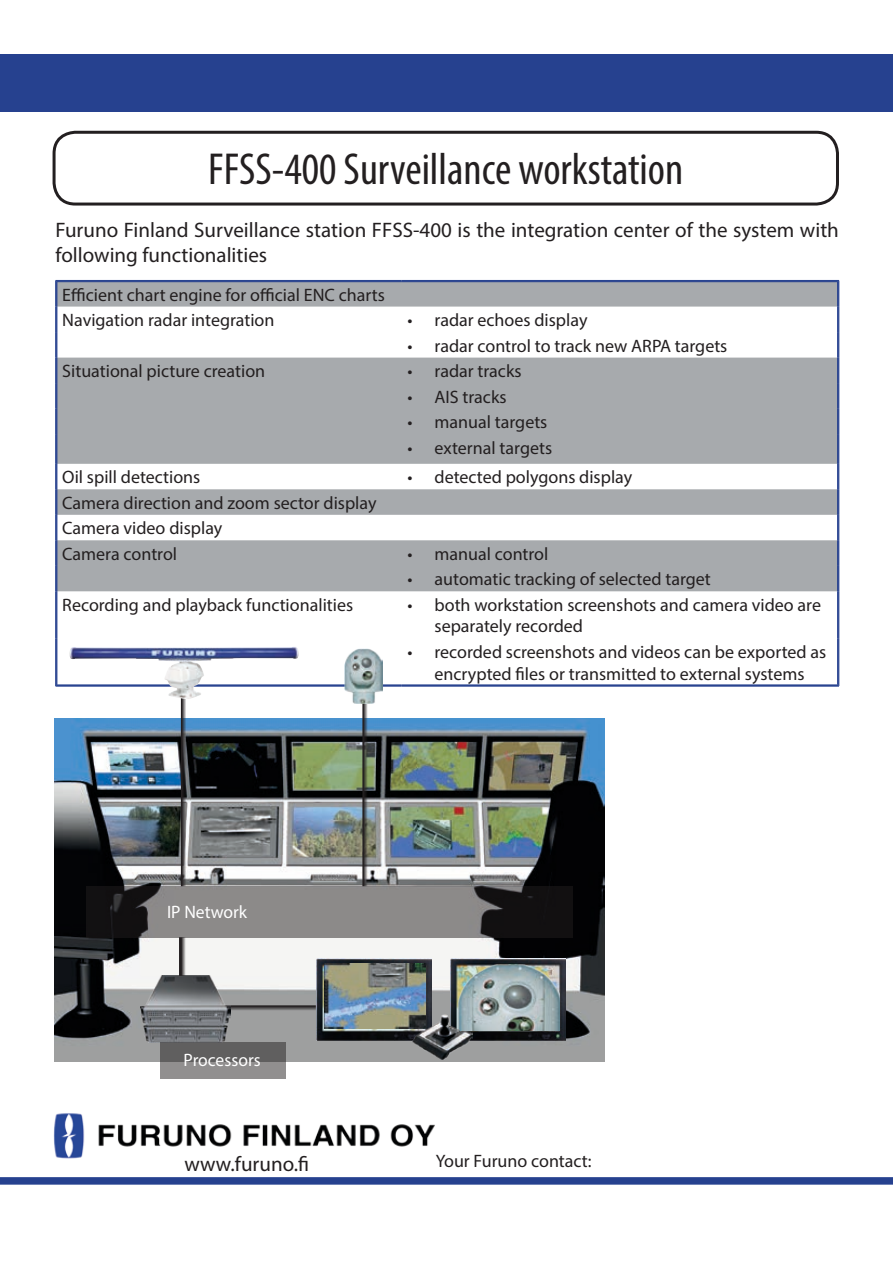
<style>
.page{position:relative;width:893px;height:1263px;background:#fff}
.page>*{position:absolute;margin:0;border:0;box-sizing:border-box;transform-origin:0 0}
.t1{font:condensed 45px "Myriad Pro";color:#231f20}
.t2{font:21px/25.2px "Myriad Pro";color:#231f20}
.t3{font:18px/25.5px "Myriad Pro";color:#231f20}
.t4{font:18px "Myriad Pro";color:#fff}
</style>
<div class="page">
<img style="left:53px;top:1113px;width:382px;height:46px">
<div style="left:0;top:55px;width:893px;height:57px;background:#26418f"></div>
<div style="left:0;top:1177px;width:893px;height:7px;background:#26418f"></div>
<svg style="left:58px;top:282px;width:779px;height:309px;fill:#a7aaad"></svg>
<hr style="left:56px;top:280px;width:346px;height:1px;background:#26418f">
<hr style="left:57px;top:281px;width:345px;height:1px;background:#26418f">
<hr style="left:402px;top:280px;width:437px;height:1px;background:#26418f">
<hr style="left:402px;top:281px;width:436px;height:1px;background:#26418f">
<svg style="left:55px;top:281px;width:3px;height:153px"></svg>
<svg style="left:837px;top:281px;width:3px;height:153px"></svg>
<hr style="left:55px;top:434px;width:1px;height:30px;background:#26418f">
<hr style="left:56px;top:434px;width:1px;height:30px;background:#26418f">
<hr style="left:57px;top:434px;width:1px;height:30px;background:#26418f">
<hr style="left:837px;top:434px;width:1px;height:30px;background:#26418f">
<hr style="left:838px;top:434px;width:1px;height:30px;background:#26418f">
<hr style="left:839px;top:434px;width:1px;height:30px;background:#26418f">
<svg style="left:55px;top:464px;width:3px;height:127px"></svg>
<svg style="left:837px;top:464px;width:3px;height:127px"></svg>
<hr style="left:55px;top:591px;width:1px;height:47px;background:#26418f">
<hr style="left:56px;top:591px;width:1px;height:47px;background:#26418f">
<hr style="left:57px;top:591px;width:1px;height:47px;background:#26418f">
<hr style="left:837px;top:591px;width:1px;height:47px;background:#26418f">
<hr style="left:838px;top:591px;width:1px;height:47px;background:#26418f">
<hr style="left:839px;top:591px;width:1px;height:47px;background:#26418f">
<hr style="left:55px;top:638px;width:1px;height:48px;background:#26418f">
<hr style="left:56px;top:638px;width:1px;height:47px;background:#26418f">
<hr style="left:57px;top:638px;width:1px;height:47px;background:#26418f">
<hr style="left:837px;top:638px;width:1px;height:47px;background:#26418f">
<hr style="left:838px;top:638px;width:1px;height:47px;background:#26418f">
<hr style="left:839px;top:638px;width:1px;height:48px;background:#26418f">
<hr style="left:56px;top:685px;width:346px;height:1px;background:#26418f">
<hr style="left:56px;top:686px;width:346px;height:1px;background:#26418f">
<hr style="left:402px;top:685px;width:436px;height:1px;background:#26418f">
<hr style="left:402px;top:686px;width:437px;height:1px;background:#26418f">
<div style="left:53px;top:131px;width:786px;height:75px;border:3px solid #231f20;border-radius:21px"></div>
<img style="left:55px;top:719px;width:550px;height:342px">
<svg style="left:230px;top:1005px;width:86px;height:6px"></svg>
<svg style="left:86px;top:886px;width:486px;height:51px;background:#666464"></svg>
<img style="left:141px;top:976px;width:89px;height:67px">
<svg style="left:160px;top:1042px;width:125px;height:37px;background:#767475"></svg>
<svg style="left:179px;top:937px;width:8px;height:39px"></svg>
<svg style="left:181px;top:699px;width:5px;height:187px"></svg>
<svg style="left:362px;top:704px;width:6px;height:182px"></svg>
<img style="left:345px;top:649px;width:37px;height:55px">
<img style="left:317px;top:958px;width:114px;height:82px">
<img style="left:324px;top:963px;width:102px;height:66px">
<img style="left:451px;top:958px;width:114px;height:82px">
<img style="left:457px;top:964px;width:102px;height:66px">
<img style="left:413px;top:1014px;width:59px;height:45px">
<img style="left:70px;top:647px;width:229px;height:52px">
<h1 class="t1" style="left:208px;top:142px;width:477px">FFSS-400 Surveillance workstation</h1>
<p class="t2" style="left:56px;top:217px;width:785px">Furuno Finland Surveillance station FFSS-400 is the integration center of the system with following functionalities</p>
<p class="t3" style="left:62px;top:281px;width:324px">Efficient chart engine for official ENC charts<br>Navigation radar integration</p>
<p class="t3" style="left:408px;top:307px;width:181px">• radar echoes display</p>
<p class="t3" style="left:408px;top:332px;width:321px">• radar control to track new ARPA targets</p>
<p class="t3" style="left:62px;top:358px;width:204px">Situational picture creation</p>
<p class="t3" style="left:408px;top:358px;width:116px">• radar tracks</p>
<p class="t3" style="left:408px;top:384px;width:101px">• AIS tracks</p>
<p class="t3" style="left:408px;top:409px;width:141px">• manual targets</p>
<p class="t3" style="left:408px;top:435px;width:146px">• external targets</p>
<p class="t3" style="left:62px;top:464px;width:140px">Oil spill detections</p>
<p class="t3" style="left:408px;top:464px;width:226px">• detected polygons display</p>
<p class="t3" style="left:62px;top:490px;width:316px">Camera direction and zoom sector display<br>Camera video display<br>Camera control</p>
<p class="t3" style="left:408px;top:541px;width:142px">• manual control</p>
<p class="t3" style="left:408px;top:566px;width:305px">• automatic tracking of selected target</p>
<p class="t3" style="left:62px;top:592px;width:292px">Recording and playback functionalities</p>
<p class="t3" style="left:435px;top:594px;width:388px;line-height:21.6px;text-indent:-27px">• both workstation screenshots and camera video are separately recorded</p>
<p class="t3" style="left:408px;top:641px;width:420px;line-height:21.6px;text-align:center">• recorded screenshots and videos can be exported as encrypted files or transmitted to external systems</p>
<p class="t4" style="left:167px;top:901px;width:82px">IP Network</p>
<p class="t4" style="left:184px;top:1049px;width:79px">Processors</p>
<p class="t2" style="left:185px;top:1151px;width:126px">www.furuno.fi</p>
<p class="t3" style="left:436px;top:1148px;width:157px">Your Furuno contact:</p>
</div>
